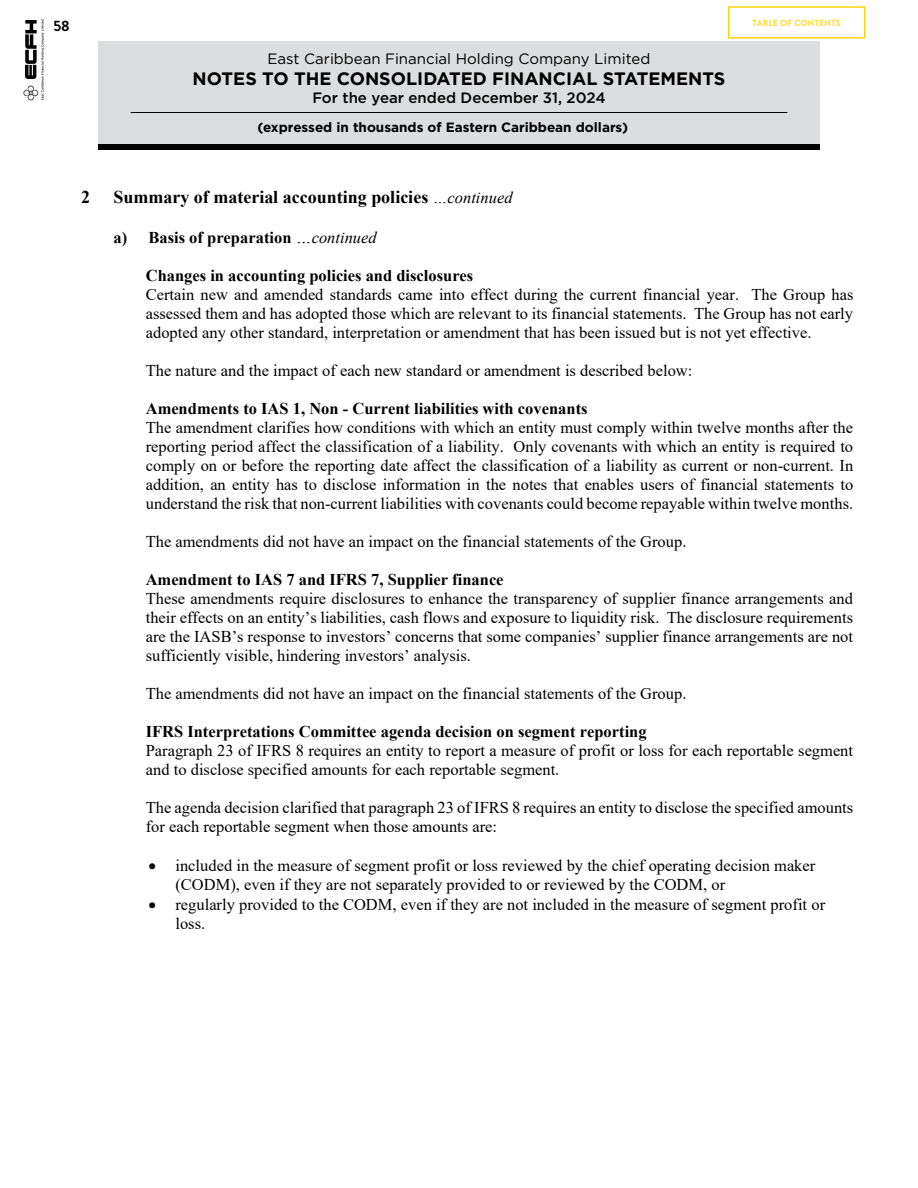
<style>
.page{position:relative;width:918px;height:1188px;background:#fff}
.page>*{position:absolute;margin:0;border:0;box-sizing:border-box;transform-origin:0 0}
.t1{font:700 25.5px "Times New Roman";color:#000}
.t2{font:700 18px "Times New Roman";color:#000}
.t3{font:700 18px "Gotham";color:#000}
.t4{font:16.5px/19px "Times New Roman";color:#000}
.t5{font:700 16.5px "Times New Roman";color:#000}
.t6{font:15px "Gotham";color:#000}
.t7{font:500 15px "Gotham";color:#000}
.t8{font:700 15px "Brandon Grotesque";color:#000}
.t9{font:700 13.5px "Gotham";color:#000}
.t10{font:900 9px "Brandon Grotesque";color:#ffdf4f}
.s1{font-weight:400;font-style:italic;font-size:16.5px}
.s2{font-weight:400;font-style:italic;font-size:18px}
.s3{font-weight:400;font-style:italic}
</style>
<div class="page">
<div style="left:98px;top:41px;width:722px;height:103px;background:#dcddde"></div>
<div style="left:98px;top:144px;width:722px;height:5px;background:#000"></div>
<hr style="left:131px;top:112px;width:656px;height:1px;background:#000">
<svg style="left:23px;top:20px;width:21px;height:80px"></svg>
<div style="left:728px;top:6px;width:137px;height:33px;border:2px solid #fed50d"></div>
<p class="t8" style="left:53px;top:16px;width:18px">58</p>
<p class="t6" style="left:268px;top:49px;width:384px">East Caribbean Financial Holding Company Limited</p>
<p class="t3" style="left:193px;top:67px;width:534px">NOTES TO THE CONSOLIDATED FINANCIAL STATEMENTS</p>
<p class="t7" style="left:312px;top:88px;width:295px">For the year ended December 31, 2024</p>
<p class="t9" style="left:257px;top:118px;width:372px">(expressed in thousands of Eastern Caribbean dollars)</p>
<h1 class="t1" style="left:81px;top:52px;width:580px">East Caribbean Financial Holding Company Limited</h1>
<p class="t10" style="left:753px;top:16px;width:90px">TABLE OF CONTENTS</p>
<p class="t2" style="left:81px;top:184px;width:10px">2</p>
<p class="t2" style="left:113px;top:184px;width:401px">Summary of material accounting policies <span class="s1">…continued</span></p>
<p class="t5" style="left:113px;top:226px;width:265px">a) Basis of preparation <span class="s2">…</span><span class="s3">continued</span></p>
<p class="t5" style="left:146px;top:264px;width:329px">Changes in accounting policies and disclosures</p>
<p class="t4" style="left:146px;top:285px;width:709px;text-align:justify">Certain new and amended standards came into effect during the current financial year. The Group has assessed them and has adopted those which are relevant to its financial statements. The Group has not early adopted any other standard, interpretation or amendment that has been issued but is not yet effective.</p>
<p class="t4" style="left:146px;top:361px;width:548px">The nature and the impact of each new standard or amendment is described below:</p>
<p class="t5" style="left:146px;top:397px;width:443px">Amendments to IAS 1, Non - Current liabilities with covenants</p>
<p class="t4" style="left:146px;top:418px;width:709px;text-align:justify">The amendment clarifies how conditions with which an entity must comply within twelve months after the reporting period affect the classification of a liability. Only covenants with which an entity is required to comply on or before the reporting date affect the classification of a liability as current or non-current. In addition, an entity has to disclose information in the notes that enables users of financial statements to understand the risk that non-current liabilities with covenants could become repayable within twelve months.</p>
<p class="t4" style="left:146px;top:531px;width:542px">The amendments did not have an impact on the financial statements of the Group.</p>
<p class="t5" style="left:146px;top:568px;width:359px">Amendment to IAS 7 and IFRS 7, Supplier finance</p>
<p class="t4" style="left:146px;top:589px;width:709px;text-align:justify">These amendments require disclosures to enhance the transparency of supplier finance arrangements and their effects on an entity’s liabilities, cash flows and exposure to liquidity risk. The disclosure requirements are the IASB’s response to investors’ concerns that some companies’ supplier finance arrangements are not sufficiently visible, hindering investors’ analysis.</p>
<p class="t4" style="left:146px;top:683px;width:542px">The amendments did not have an impact on the financial statements of the Group.</p>
<p class="t5" style="left:146px;top:719px;width:502px">IFRS Interpretations Committee agenda decision on segment reporting</p>
<p class="t4" style="left:146px;top:740px;width:709px">Paragraph 23 of IFRS 8 requires an entity to report a measure of profit or loss for each reportable segment and to disclose specified amounts for each reportable segment.</p>
<p class="t4" style="left:146px;top:797px;width:709px">The agenda decision clarified that paragraph 23 of IFRS 8 requires an entity to disclose the specified amounts for each reportable segment when those amounts are:</p>
<p class="t4" style="left:175px;top:855px;width:641px;text-indent:-27px">• included in the measure of segment profit or loss reviewed by the chief operating decision maker (CODM), even if they are not separately provided to or reviewed by the CODM, or</p>
<p class="t4" style="left:175px;top:894px;width:651px;text-indent:-27px">• regularly provided to the CODM, even if they are not included in the measure of segment profit or loss.</p>
</div>
